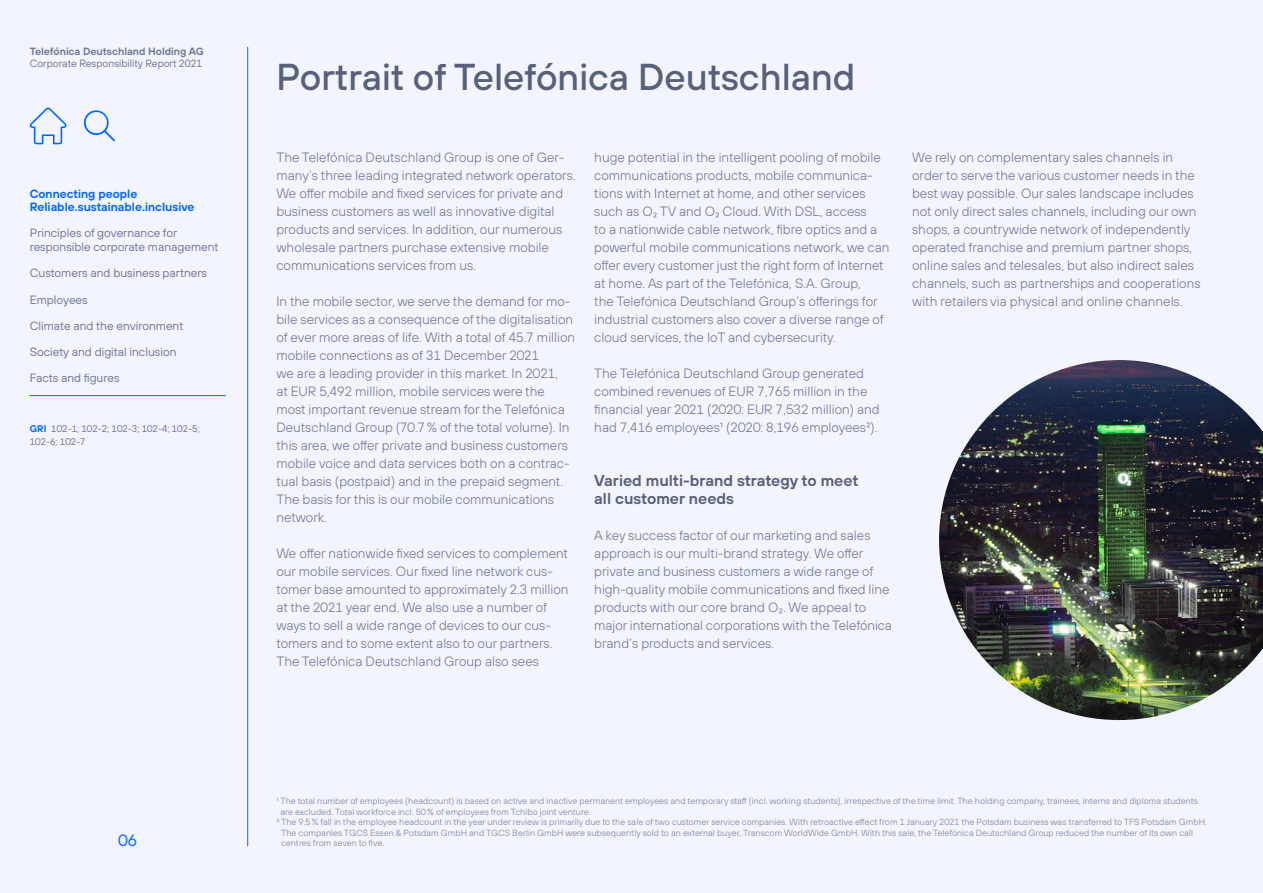
<style>
.page{position:relative;width:1263px;height:893px;background:#f2f4ff}
.page>*{position:absolute;margin:0;border:0;box-sizing:border-box;transform-origin:0 0}
.t1{font:500 37.5px "Tele Sans";color:#58617a}
.t2{font:16.5px "Tele Sans";color:#06f}
.t3{font:600 15.75px/18px "Tele Sans";color:#58617a}
.t4{font:300 13.5px/18px "Tele Sans";color:#6e7894}
.t5{font:12px/26.2px "Tele Sans";color:#6e7894}
.t6{font:600 12px/13.5px "Tele Sans";color:#06f}
.t7{font:10.5px "Tele Sans";color:#6e7894}
.t8{font:600 10.5px "Tele Sans";color:#6e7894}
.t9{font:9.75px/13.5px "Tele Sans";color:#6e7894}
.t10{font:9px "Tele Sans";color:#8f97af}
.s1{font-weight:600;color:#06f}
</style>
<div class="page">
<img style="left:939px;top:360px;width:324px;height:360px">
<hr style="left:247px;top:47px;width:1px;height:799px;background:#06f">
<svg style="left:84px;top:110px;width:31px;height:31px"></svg>
<svg style="left:30px;top:108px;width:37px;height:36px"></svg>
<hr style="left:30px;top:395px;width:195px;height:1px;background:#06f">
<p class="t8" style="left:30px;top:45px;width:176px">Telefónica Deutschland Holding AG</p>
<p class="t7" style="left:30px;top:57px;width:174px">Corporate Responsibility Report 2021</p>
<p class="t6" style="left:30px;top:186px;width:166px">Connecting people<br>Reliable.sustainable.inclusive</p>
<p class="t5" style="left:30px;top:226px;width:190px;line-height:13.5px">Principles of governance for responsible corporate management</p>
<p class="t5" style="left:30px;top:260px;width:179px">Customers and business partners<br>Employees<br>Climate and the environment<br>Society and digital inclusion<br>Facts and figures</p>
<p class="t9" style="left:30px;top:422px;width:171px"><span class="s1">GRI</span> 102-1; 102-2; 102-3; 102-4; 102-5;<br>102-6; 102-7</p>
<p class="t2" style="left:119px;top:830px;width:20px">06</p>
<h1 class="t1" style="left:276px;top:53px;width:580px">Portrait of Telefónica Deutschland</h1>
<p class="t4" style="left:276px;top:148px;width:301px">The Telefónica Deutschland Group is one of Ger&shy;many’s three leading integrated network operators.<br>We offer mobile and fixed services for private and business customers as well as innovative digital products and services. In addition, our numerous wholesale partners purchase extensive mobile communications services from us.</p>
<p class="t4" style="left:276px;top:292px;width:300px">In the mobile sector, we serve the demand for mo&shy;bile services as a consequence of the digitalisation of ever more areas of life. With a total of 45.7 million mobile connections as of 31 December 2021<br>we are a leading provider in this market. In 2021,<br>at EUR 5,492 million, mobile services were the most important revenue stream for the Telefónica Deutschland Group (70.7% of the total volume). In this area, we offer private and business customers mobile voice and data services both on a contrac&shy;tual basis (postpaid) and in the prepaid segment.<br>The basis for this is our mobile communications network.</p>
<p class="t4" style="left:276px;top:544px;width:294px">We offer nationwide fixed services to complement our mobile services. Our fixed line network cus&shy;tomer base amounted to approximately 2.3 million at the 2021 year end. We also use a number of ways to sell a wide range of devices to our cus&shy;tomers and to some extent also to our partners.<br>The Telefónica Deutschland Group also sees</p>
<p class="t4" style="left:594px;top:148px;width:297px">huge potential in the intelligent pooling of mobile communications products, mobile communica&shy;tions with Internet at home, and other services such as O₂ TV and O₂ Cloud. With DSL, access<br>to a nationwide cable network, fibre optics and a powerful mobile communications network, we can offer every customer just the right form of Internet at home. As part of the Telefónica, S.A. Group,<br>the Telefónica Deutschland Group’s offerings for industrial customers also cover a diverse range of cloud services, the IoT and cybersecurity.</p>
<p class="t4" style="left:594px;top:364px;width:287px">The Telefónica Deutschland Group generated combined revenues of EUR 7,765 million in the financial year 2021 (2020: EUR 7,532 million) and had 7,416 employees1 (2020: 8,196 employees2).</p>
<p class="t3" style="left:594px;top:471px;width:266px">Varied multi-brand strategy to meet all customer needs</p>
<p class="t4" style="left:594px;top:526px;width:299px">A key success factor of our marketing and sales approach is our multi-brand strategy. We offer private and business customers a wide range of high-quality mobile communications and fixed line products with our core brand O₂. We appeal to major international corporations with the Telefónica brand’s products and services.</p>
<p class="t4" style="left:912px;top:148px;width:290px">We rely on complementary sales channels in order to serve the various customer needs in the best way possible. Our sales landscape includes not only direct sales channels, including our own shops, a countrywide network of independently operated franchise and premium partner shops, online sales and telesales, but also indirect sales channels, such as partnerships and cooperations with retailers via physical and online channels.</p>
<p class="t10" style="left:276px;top:795px;width:923px">1 The total number of employees (headcount) is based on active and inactive permanent employees and temporary staff (incl. working students), irrespective of the time limit. The holding company, trainees, interns and diploma students</p>
<p class="t10" style="left:280px;top:806px;width:312px">are excluded. Total workforce incl. 50% of employees from Tchibo joint venture.</p>
<p class="t10" style="left:276px;top:816px;width:932px">2 The 9.5% fall in the employee headcount in the year under review is primarily due to the sale of two customer service companies. With retroactive effect from 1 January 2021 the Potsdam business was transferred to TFS Potsdam GmbH.</p>
<p class="t10" style="left:281px;top:827px;width:913px">The companies TGCS Essen &amp; Potsdam GmbH and TGCS Berlin GmbH were subsequently sold to an external buyer, Transcom WorldWide GmbH. With this sale, the Telefónica Deutschland Group reduced the number of its own call</p>
<p class="t10" style="left:281px;top:837px;width:105px">centres from seven to five.</p>
</div>
